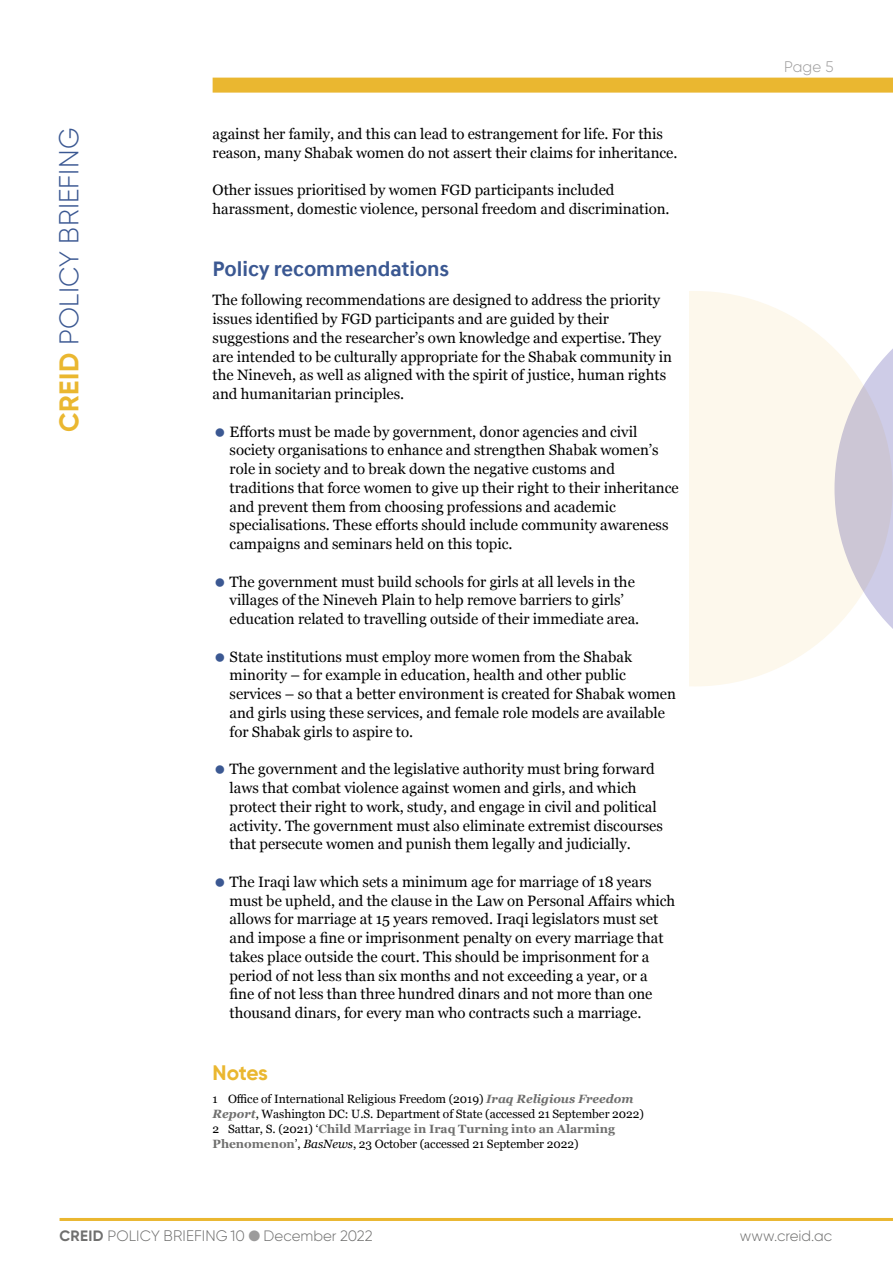
<style>
.page{position:relative;width:893px;height:1263px;background:#fff}
.page>*{position:absolute;margin:0;border:0;box-sizing:border-box;transform-origin:0 0}
.t1{font:300 27.6px "Gilroy";letter-spacing:.01em;color:#3b5892}
.t2{font:700 21px "Hyundai Sans Text Office";color:#3b5892}
.t3{font:700 21px "Gilroy";letter-spacing:-.02em;color:#eab730}
.t4{font:300 15.3px "Gilroy";color:#9c9b9b}
.t5{font:15px/18.8px "Georgia";color:#000}
.t6{font:300 15px "Gilroy";color:#6f6f6e}
.t7{font:12px/15px "Georgia";color:#000}
.s1{font-weight:700;font-size:27px;color:#eab730}
.s2{font-size:27px}
.s3{font-weight:700;font-style:italic;color:#6f6f6e}
.s4{font-weight:700;color:#6f6f6e}
.s5{font-style:italic}
.s6{font-weight:700}
.s7{font-size:15.3px}
.s8{color:#9c9b9b}
</style>
<div class="page">
<div style="left:213px;top:78px;width:680px;height:15px;background:#eab730"></div>
<hr style="left:60px;top:1218px;width:833px;height:3px;background:#eab730">
<div style="left:497px;top:291px;width:396px;height:395px;background:#fdf8ec;border-radius:50%"></div>
<svg style="left:834px;top:348px;width:59px;height:281px"></svg>
<div style="left:680px;top:280px;width:9px;height:446px;background:#fff"></div>
<div style="left:213px;top:128px;width:467px;height:1008px;background:#fff"></div>
<h1 class="t1" style="left:52px;top:432px;width:306px;rotate:-90deg"><span class="s1">CREID</span> <span class="s2">POLICY</span> BRIEFING</h1>
<p class="t5" style="left:213px;top:124px;width:466px">against her family, and this can lead to estrangement for life. For this reason, many Shabak women do not assert their claims for inheritance.</p>
<p class="t5" style="left:213px;top:180px;width:459px">Other issues prioritised by women FGD participants included harassment, domestic violence, personal freedom and discrimination.</p>
<h2 class="t2" style="left:213px;top:256px;width:238px">Policy recommendations</h2>
<p class="t5" style="left:213px;top:290px;width:461px">The following recommendations are designed to address the priority issues identified by FGD participants and are guided by their suggestions and the researcher’s own knowledge and expertise. They are intended to be culturally appropriate for the Shabak community in the Nineveh, as well as aligned with the spirit of justice, human rights and humanitarian principles.</p>
<p class="t5" style="left:230px;top:421px;width:451px">Efforts must be made by government, donor agencies and civil society organisations to enhance and strengthen Shabak women’s role in society and to break down the negative customs and traditions that force women to give up their right to their inheritance and prevent them from choosing professions and academic specialisations. These efforts should include community awareness campaigns and seminars held on this topic.</p>
<p class="t5" style="left:230px;top:571px;width:411px">The government must build schools for girls at all levels in the villages of the Nineveh Plain to help remove barriers to girls’ education related to travelling outside of their immediate area.</p>
<p class="t5" style="left:230px;top:646px;width:448px">State institutions must employ more women from the Shabak minority – for example in education, health and other public services – so that a better environment is created for Shabak women and girls using these services, and female role models are available for Shabak girls to aspire to.</p>
<p class="t5" style="left:230px;top:759px;width:435px">The government and the legislative authority must bring forward laws that combat violence against women and girls, and which protect their right to work, study, and engage in civil and political activity. The government must also eliminate extremist discourses that persecute women and punish them legally and judicially.</p>
<p class="t5" style="left:230px;top:871px;width:447px">The Iraqi law which sets a minimum age for marriage of 18 years must be upheld, and the clause in the Law on Personal Affairs which allows for marriage at 15 years removed. Iraqi legislators must set and impose a fine or imprisonment penalty on every marriage that takes place outside the court. This should be imprisonment for a period of not less than six months and not exceeding a year, or a fine of not less than three hundred dinars and not more than one thousand dinars, for every man who contracts such a marriage.</p>
<h2 class="t3" style="left:213px;top:1060px;width:57px">Notes</h2>
<p class="t7" style="left:213px;top:1091px;width:433px">1 Office of International Religious Freedom (2019) <span class="s3">Iraq Religious Freedom Report</span>, Washington DC: U.S. Department of State (accessed 21 September 2022)<br>2 Sattar, S. (2021) ‘<span class="s4">Child Marriage in Iraq Turning into an Alarming Phenomenon</span>’, <span class="s5">BasNews</span>, 23 October (accessed 21 September 2022)</p>
<p class="t4" style="left:784px;top:58px;width:51px">Page 5</p>
<p class="t6" style="left:60px;top:1227px;width:315px"><span class="s6">CREID</span> POLICY <span class="s7">BRIEFING</span> 10 <span class="s8">●</span> December 2022</p>
<p class="t6" style="left:740px;top:1227px;width:94px">www.creid.ac</p>
</div>
